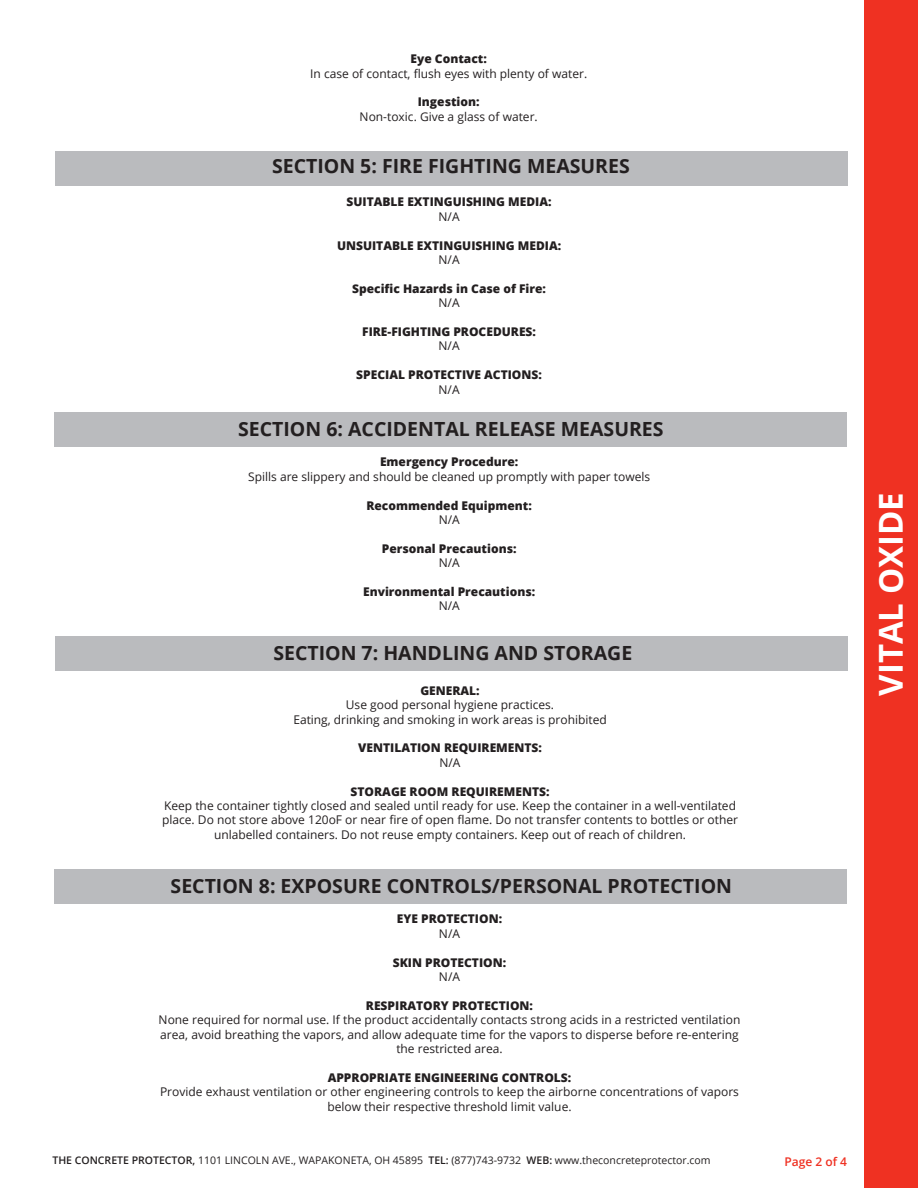
<style>
.page{position:relative;width:918px;height:1188px;background:#fff}
.page>*{position:absolute;margin:0;border:0;box-sizing:border-box;transform-origin:0 0}
.t1{font:700 33px "Open Sans";color:#fff}
.t2{font:700 19.5px "Open Sans";color:#231f20}
.t3{font:12px "Open Sans";color:#231f20}
.t4{font:800 12px "Open Sans";color:#231f20}
.t5{font:600 12px "Open Sans";color:#ef3122}
.t6{font:10.5px "Open Sans";color:#231f20}
.s1{font-weight:600}
</style>
<div class="page">
<div style="left:864px;top:0;width:54px;height:1188px;background:#ef3122"></div>
<div style="left:55px;top:151px;width:792px;height:34px;background:#babbbe"></div>
<div style="left:54px;top:412px;width:793px;height:35px;background:#babbbe"></div>
<div style="left:55px;top:637px;width:792px;height:34px;background:#babbbe"></div>
<div style="left:55px;top:869px;width:792px;height:35px;background:#babbbe"></div>
<p class="t4" style="left:411px;top:50px;width:78px">Eye Contact:</p>
<p class="t3" style="left:310px;top:65px;width:279px">In case of contact, flush eyes with plenty of water.</p>
<p class="t4" style="left:418px;top:93px;width:63px">Ingestion:</p>
<p class="t3" style="left:360px;top:108px;width:180px">Non-toxic. Give a glass of water.</p>
<p class="t2" style="left:272px;top:153px;width:359px">SECTION 5: FIRE FIGHTING MEASURES</p>
<p class="t4" style="left:347px;top:193px;width:207px">SUITABLE EXTINGUISHING MEDIA:</p>
<p class="t3" style="left:439px;top:208px;width:23px">N/A</p>
<p class="t4" style="left:337px;top:236px;width:226px">UNSUITABLE EXTINGUISHING MEDIA:</p>
<p class="t3" style="left:439px;top:251px;width:23px">N/A</p>
<p class="t4" style="left:352px;top:279px;width:195px">Specific Hazards in Case of Fire:</p>
<p class="t3" style="left:439px;top:295px;width:23px">N/A</p>
<p class="t4" style="left:362px;top:322px;width:175px">FIRE-FIGHTING PROCEDURES:</p>
<p class="t3" style="left:439px;top:338px;width:23px">N/A</p>
<p class="t4" style="left:356px;top:366px;width:187px">SPECIAL PROTECTIVE ACTIONS:</p>
<p class="t3" style="left:439px;top:381px;width:23px">N/A</p>
<p class="t2" style="left:238px;top:416px;width:427px">SECTION 6: ACCIDENTAL RELEASE MEASURES</p>
<p class="t4" style="left:380px;top:453px;width:140px">Emergency Procedure:</p>
<p class="t3" style="left:248px;top:468px;width:404px">Spills are slippery and should be cleaned up promptly with paper towels</p>
<p class="t4" style="left:366px;top:496px;width:167px">Recommended Equipment:</p>
<p class="t3" style="left:439px;top:511px;width:23px">N/A</p>
<p class="t4" style="left:382px;top:539px;width:136px">Personal Precautions:</p>
<p class="t3" style="left:439px;top:555px;width:23px">N/A</p>
<p class="t4" style="left:363px;top:582px;width:174px">Environmental Precautions:</p>
<p class="t3" style="left:439px;top:598px;width:23px">N/A</p>
<p class="t2" style="left:273px;top:640px;width:360px">SECTION 7: HANDLING AND STORAGE</p>
<p class="t4" style="left:420px;top:681px;width:61px">GENERAL:</p>
<p class="t3" style="left:346px;top:697px;width:210px">Use good personal hygiene practices.</p>
<p class="t3" style="left:293px;top:711px;width:315px">Eating, drinking and smoking in work areas is prohibited</p>
<p class="t4" style="left:358px;top:739px;width:185px">VENTILATION REQUIREMENTS:</p>
<p class="t3" style="left:440px;top:754px;width:23px">N/A</p>
<p class="t4" style="left:351px;top:782px;width:200px">STORAGE ROOM REQUIREMENTS:</p>
<p class="t3" style="left:164px;top:797px;width:573px">Keep the container tightly closed and sealed until ready for use. Keep the container in a well-ventilated</p>
<p class="t3" style="left:162px;top:812px;width:577px">place. Do not store above 120oF or near fire of open flame. Do not transfer contents to bottles or other</p>
<p class="t3" style="left:214px;top:826px;width:474px">unlabelled containers. Do not reuse empty containers. Keep out of reach of children.</p>
<p class="t2" style="left:171px;top:872px;width:563px">SECTION 8: EXPOSURE CONTROLS/PERSONAL PROTECTION</p>
<p class="t4" style="left:397px;top:910px;width:107px">EYE PROTECTION:</p>
<p class="t3" style="left:439px;top:925px;width:23px">N/A</p>
<p class="t4" style="left:393px;top:953px;width:115px">SKIN PROTECTION:</p>
<p class="t3" style="left:439px;top:968px;width:23px">N/A</p>
<p class="t4" style="left:366px;top:996px;width:169px">RESPIRATORY PROTECTION:</p>
<p class="t3" style="left:159px;top:1012px;width:583px">None required for normal use. If the product accidentally contacts strong acids in a restricted ventilation</p>
<p class="t3" style="left:160px;top:1026px;width:580px">area, avoid breathing the vapors, and allow adequate time for the vapors to disperse before re-entering</p>
<p class="t3" style="left:396px;top:1040px;width:108px">the restricted area.</p>
<p class="t4" style="left:328px;top:1068px;width:245px">APPROPRIATE ENGINEERING CONTROLS:</p>
<p class="t3" style="left:160px;top:1084px;width:580px">Provide exhaust ventilation or other engineering controls to keep the airborne concentrations of vapors</p>
<p class="t3" style="left:327px;top:1098px;width:246px">below their respective threshold limit value.</p>
<p class="t6" style="left:52px;top:1153px;width:660px"><span class="s1">THE CONCRETE PROTECTOR,</span> 1101 LINCOLN AVE., WAPAKONETA, OH 45895 <span class="s1">TEL:</span> (877)743-9732 <span class="s1">WEB:</span> www.theconcreteprotector.com</p>
<p class="t5" style="left:784px;top:1153px;width:64px">Page 2 of 4</p>
<p class="t1" style="left:867px;top:696px;width:205px;rotate:-90deg">VITAL OXIDE</p>
</div>
